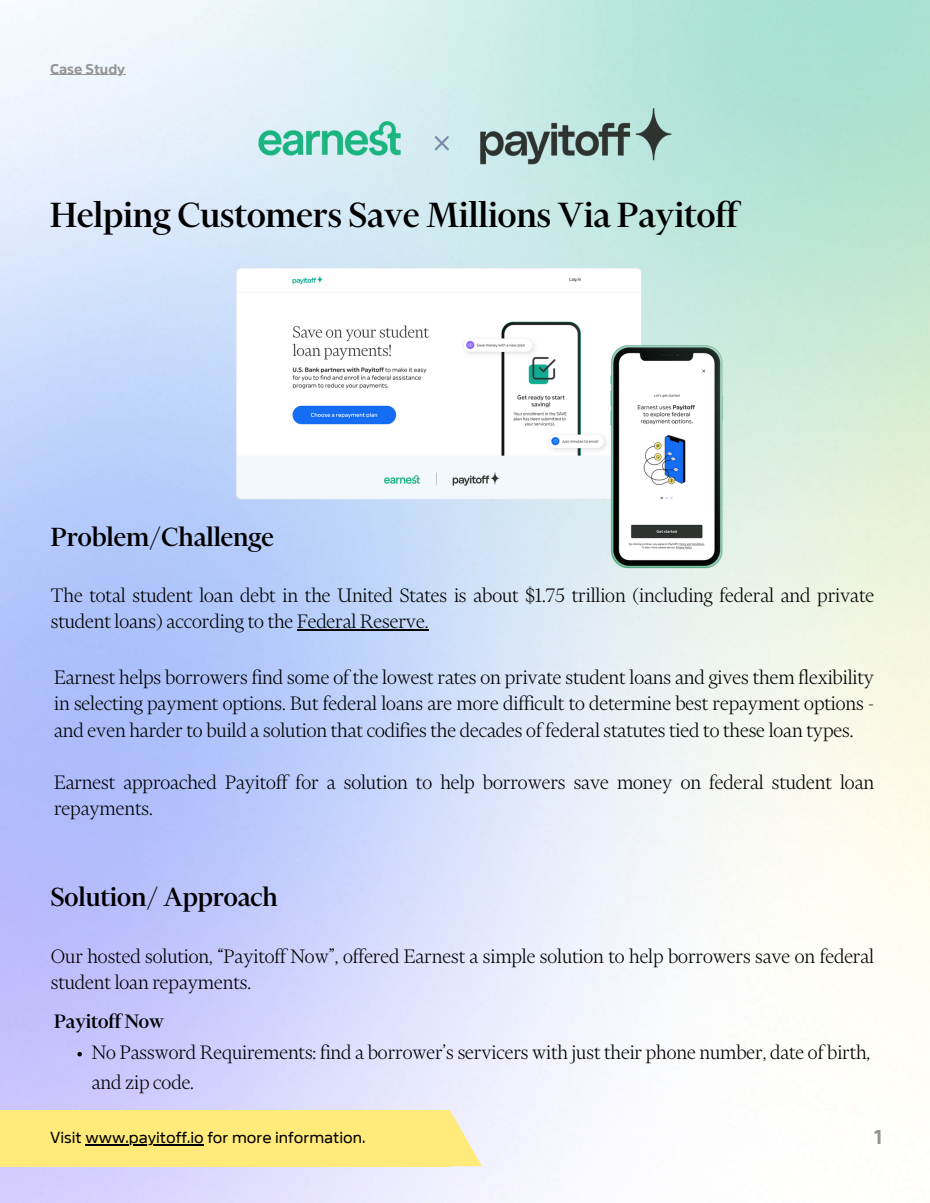
<style>
.page{position:relative;width:930px;height:1203px;background:#fff}
.page>*{position:absolute;margin:0;border:0;box-sizing:border-box;transform-origin:0 0}
.t1{font:500 40px "Financier Display";color:#000}
.t2{font:500 30px "Financier Display";color:#000}
.t3{font:300 22.2px/26.2px "Financier Display";color:#000}
.t4{font:500 22.2px "Financier Display";color:#000}
.t5{font:700 20px "Amsi Pro AKS Normal";color:#969595}
.t6{font:16px "Amsi Pro AKS Normal";color:#000}
.t7{font:700 14px "Amsi Pro AKS Normal";color:#969595}
</style>
<div class="page">
<img style="left:0;top:0;width:929px;height:1202px">
<div style="left:0;top:1109px;width:449px;height:57px;background:#ffea7a"></div>
<svg style="left:417px;top:1109px;width:65px;height:57px"></svg>
<img style="left:8px;top:54px;width:913px;height:164px">
<img style="left:184px;top:218px;width:615px;height:397px">
<hr style="left:85px;top:1144px;width:44px;height:1px;background:#000">
<hr style="left:129px;top:1144px;width:75px;height:1px;background:#000">
<hr style="left:50px;top:74px;width:75px;height:1px;background:#969595">
<hr style="left:297px;top:629px;width:131px;height:2px;background:#000">
<svg style="left:77px;top:1051px;width:5px;height:5px"></svg>
<h2 class="t7" style="left:50px;top:62px;width:77px">Case Study</h2>
<h4 class="t1" style="left:50px;top:201px;width:689px">Helping Customers Save Millions Via Payitoff</h4>
<h4 class="t2" style="left:51px;top:526px;width:224px">Problem/Challenge</h4>
<h4 class="t3" style="left:51px;top:583px;width:824px">The total student loan debt in the United States is about $1.75 trillion (including federal and private student loans) according to the Federal Reserve.</h4>
<h4 class="t3" style="left:54px;top:665px;width:821px;text-align:justify">Earnest helps borrowers find some of the lowest rates on private student loans and gives them flexibility in selecting payment options. But federal loans are more difficult to determine best repayment options - and even harder to build a solution that codifies the decades of federal statutes tied to these loan types.</h4>
<h3 class="t3" style="left:54px;top:770px;width:821px">Earnest approached Payitoff for a solution to help borrowers save money on federal student loan repayments.</h3>
<p class="t2" style="left:51px;top:886px;width:228px">Solution/ Approach</p>
<h5 class="t3" style="left:51px;top:944px;width:824px;line-height:26.7px">Our hosted solution, “Payitoff Now”, offered Earnest a simple solution to help borrowers save on federal student loan repayments.</h5>
<p class="t4" style="left:54px;top:1013px;width:111px">Payitoff Now</p>
<p class="t3" style="left:92px;top:1038px;width:779px;line-height:30.8px">No Password Requirements: find a borrower’s servicers with just their phone number, date of birth, and zip code.</p>
<h1 class="t6" style="left:50px;top:1129px;width:317px">Visit www.payitoff.io for more information.</h1>
<h2 class="t5" style="left:873px;top:1126px;width:10px">1</h2>
</div>
